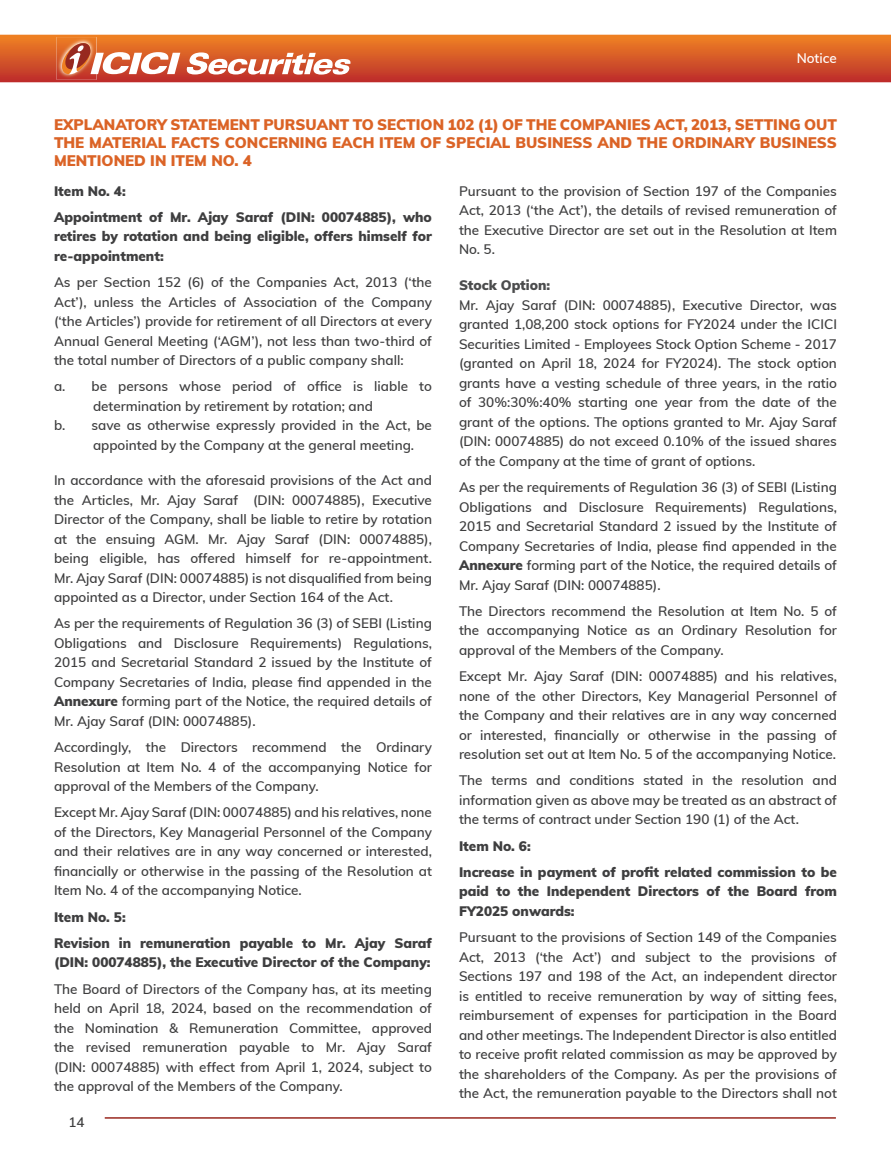
<style>
.page{position:relative;width:891px;height:1161px;background:#fff}
.page>*{position:absolute;margin:0;border:0;box-sizing:border-box;transform-origin:0 0}
.Lavel_3{font:900 15px/18px "Mulish";color:#db6326;text-align:justify}
.Bullets{font:600 13.5px/19.5px "Mulish";color:#3e3e3f;text-align:justify}
.t1{font:900 13.5px/19.5px "Mulish";color:#3e3e3f;text-align:justify}
.Label_2_Indentation{font:900 13.5px "Mulish";color:#4b4c4d}
.t2{font:600 13.5px "Mulish";color:#fff}
.s1{font-weight:900}
</style>
<div class="page">
<svg style="left:0;top:35px;width:891px;height:47px;background:#d65927"></svg>
<img style="left:57px;top:37px;width:39px;height:43px">
<svg style="left:186px;top:52px;width:165px;height:23px"></svg>
<svg style="left:60px;top:41px;width:120px;height:35px"></svg>
<hr style="left:105px;top:1117px;width:731px;height:2px;background:#99281f">
<p class="t2" style="left:797px;top:48px;width:42px">Notice</p>
<p class="Lavel_3" style="left:54px;top:115px;width:785px">EXPLANATORY STATEMENT PURSUANT TO SECTION 102 (1) OF THE COMPANIES ACT, 2013, SETTING OUT THE MATERIAL FACTS CONCERNING EACH ITEM OF SPECIAL BUSINESS AND THE ORDINARY BUSINESS MENTIONED IN ITEM NO. 4</p>
<p class="t1" style="left:54px;top:180px;width:73px">Item No. 4:</p>
<p class="t1" style="left:54px;top:207px;width:379px">Appointment of Mr. Ajay Saraf (DIN: 00074885), who retires by rotation and being eligible, offers himself for re-appointment:</p>
<p class="Bullets" style="left:54px;top:272px;width:380px">As per Section 152 (6) of the Companies Act, 2013 (‘the Act’), unless the Articles of Association of the Company (‘the Articles’) provide for retirement of all Directors at every Annual General Meeting (‘AGM’), not less than two-third of the total number of Directors of a public company shall:</p>
<p class="Bullets" style="left:93px;top:376px;width:341px;text-indent:-39px">a. be persons whose period of office is liable to determination by retirement by rotation; and</p>
<p class="Bullets" style="left:93px;top:415px;width:341px;text-indent:-39px">b. save as otherwise expressly provided in the Act, be appointed by the Company at the general meeting.</p>
<p class="Bullets" style="left:54px;top:470px;width:380px">In accordance with the aforesaid provisions of the Act and the Articles, Mr. Ajay Saraf (DIN: 00074885), Executive Director of the Company, shall be liable to retire by rotation at the ensuing AGM. Mr. Ajay Saraf (DIN: 00074885), being eligible, has offered himself for re-appointment.<br>Mr. Ajay Saraf (DIN: 00074885) is not disqualified from being appointed as a Director, under Section 164 of the Act.</p>
<p class="Bullets" style="left:54px;top:613px;width:380px">As per the requirements of Regulation 36 (3) of SEBI (Listing Obligations and Disclosure Requirements) Regulations, 2015 and Secretarial Standard 2 issued by the Institute of Company Secretaries of India, please find appended in the <span class="s1">Annexure</span> forming part of the Notice, the required details of Mr. Ajay Saraf (DIN: 00074885).</p>
<p class="Bullets" style="left:54px;top:737px;width:379px">Accordingly, the Directors recommend the Ordinary Resolution at Item No. 4 of the accompanying Notice for approval of the Members of the Company.</p>
<p class="Bullets" style="left:54px;top:802px;width:380px">Except Mr. Ajay Saraf (DIN: 00074885) and his relatives, none of the Directors, Key Managerial Personnel of the Company and their relatives are in any way concerned or interested, financially or otherwise in the passing of the Resolution at Item No. 4 of the accompanying Notice.</p>
<p class="t1" style="left:54px;top:906px;width:73px">Item No. 5:</p>
<p class="t1" style="left:54px;top:933px;width:379px">Revision in remuneration payable to Mr. Ajay Saraf (DIN: 00074885), the Executive Director of the Company:</p>
<p class="Bullets" style="left:54px;top:978px;width:380px">The Board of Directors of the Company has, at its meeting held on April 18, 2024, based on the recommendation of the Nomination &amp; Remuneration Committee, approved the revised remuneration payable to Mr. Ajay Saraf (DIN: 00074885) with effect from April 1, 2024, subject to the approval of the Members of the Company.</p>
<p class="Bullets" style="left:459px;top:180px;width:380px">Pursuant to the provision of Section 197 of the Companies Act, 2013 (‘the Act’), the details of revised remuneration of the Executive Director are set out in the Resolution at Item No. 5.</p>
<p class="Label_2_Indentation" style="left:459px;top:276px;width:93px">Stock Option:</p>
<p class="Bullets" style="left:459px;top:295px;width:380px">Mr. Ajay Saraf (DIN: 00074885), Executive Director, was granted 1,08,200 stock options for FY2024 under the ICICI Securities Limited - Employees Stock Option Scheme - 2017 (granted on April 18, 2024 for FY2024). The stock option grants have a vesting schedule of three years, in the ratio of 30%:30%:40% starting one year from the date of the grant of the options. The options granted to Mr. Ajay Saraf (DIN: 00074885) do not exceed 0.10% of the issued shares of the Company at the time of grant of options.</p>
<p class="Bullets" style="left:459px;top:477px;width:380px">As per the requirements of Regulation 36 (3) of SEBI (Listing Obligations and Disclosure Requirements) Regulations, 2015 and Secretarial Standard 2 issued by the Institute of Company Secretaries of India, please find appended in the <span class="s1">Annexure</span> forming part of the Notice, the required details of Mr. Ajay Saraf (DIN: 00074885).</p>
<p class="Bullets" style="left:459px;top:601px;width:379px">The Directors recommend the Resolution at Item No. 5 of the accompanying Notice as an Ordinary Resolution for approval of the Members of the Company.</p>
<p class="Bullets" style="left:459px;top:666px;width:380px">Except Mr. Ajay Saraf (DIN: 00074885) and his relatives, none of the other Directors, Key Managerial Personnel of the Company and their relatives are in any way concerned or interested, financially or otherwise in the passing of resolution set out at Item No. 5 of the accompanying Notice.</p>
<p class="Bullets" style="left:459px;top:770px;width:380px">The terms and conditions stated in the resolution and information given as above may be treated as an abstract of the terms of contract under Section 190 (1) of the Act.</p>
<p class="t1" style="left:459px;top:836px;width:73px">Item No. 6:</p>
<p class="t1" style="left:459px;top:862px;width:379px">Increase in payment of profit related commission to be paid to the Independent Directors of the Board from FY2025 onwards:</p>
<p class="Bullets" style="left:459px;top:927px;width:379px">Pursuant to the provisions of Section 149 of the Companies Act, 2013 (‘the Act’) and subject to the provisions of Sections 197 and 198 of the Act, an independent director is entitled to receive remuneration by way of sitting fees, reimbursement of expenses for participation in the Board and other meetings. The Independent Director is also entitled to receive profit related commission as may be approved by the shareholders of the Company. As per the provisions of the Act, the remuneration payable to the Directors shall not</p>
<p class="Bullets" style="left:68px;top:1111px;width:18px">14</p>
</div>
